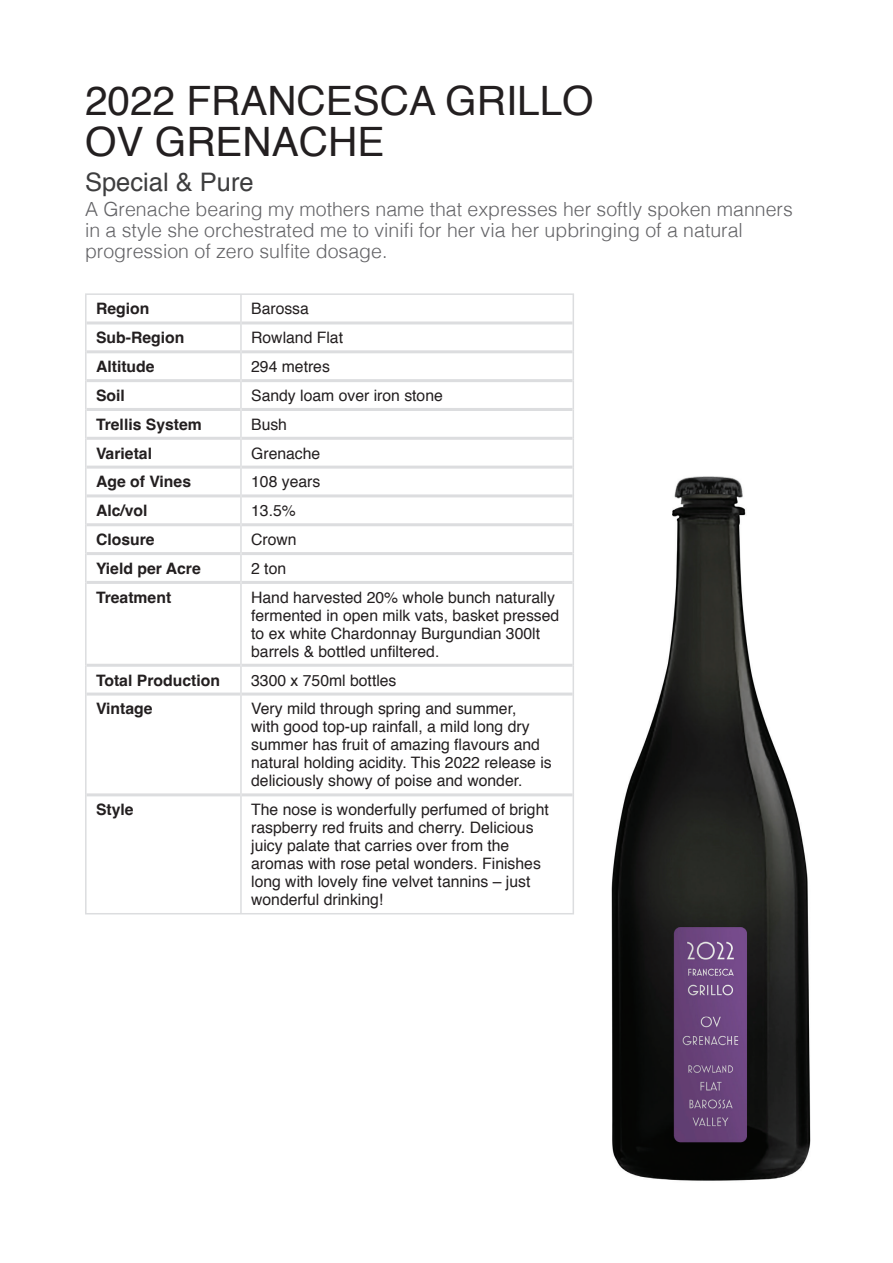
<style>
.page{position:relative;width:893px;height:1263px;background:#fff}
.page>*{position:absolute;margin:0;border:0;box-sizing:border-box;transform-origin:0 0}
.t1{font:40.5px/40.5px "Helvetica";color:#231f20}
.t2{font:25.5px "Helvetica";color:#3e3e3f}
.t3{font:300 19.5px/21px "Helvetica";color:#636366}
.t4{font:15.75px/18px "Helvetica";color:#231f20}
.t5{font:700 15.75px "Helvetica";color:#231f20}
</style>
<div class="page">
<hr style="left:87px;top:321px;width:153px;height:3px;background:#dcdddf">
<hr style="left:242px;top:321px;width:331px;height:3px;background:#dcdddf">
<hr style="left:87px;top:350px;width:153px;height:3px;background:#dcdddf">
<hr style="left:242px;top:350px;width:331px;height:3px;background:#dcdddf">
<hr style="left:87px;top:379px;width:153px;height:3px;background:#dcdddf">
<hr style="left:242px;top:379px;width:331px;height:3px;background:#dcdddf">
<hr style="left:87px;top:408px;width:153px;height:3px;background:#dcdddf">
<hr style="left:242px;top:408px;width:331px;height:3px;background:#dcdddf">
<hr style="left:87px;top:437px;width:153px;height:3px;background:#dcdddf">
<hr style="left:242px;top:437px;width:331px;height:3px;background:#dcdddf">
<hr style="left:87px;top:466px;width:153px;height:3px;background:#dcdddf">
<hr style="left:242px;top:466px;width:331px;height:3px;background:#dcdddf">
<hr style="left:87px;top:494px;width:153px;height:3px;background:#dcdddf">
<hr style="left:242px;top:494px;width:331px;height:3px;background:#dcdddf">
<hr style="left:87px;top:523px;width:153px;height:3px;background:#dcdddf">
<hr style="left:242px;top:523px;width:331px;height:3px;background:#dcdddf">
<hr style="left:87px;top:552px;width:153px;height:3px;background:#dcdddf">
<hr style="left:242px;top:552px;width:331px;height:3px;background:#dcdddf">
<hr style="left:87px;top:581px;width:153px;height:3px;background:#dcdddf">
<hr style="left:242px;top:581px;width:331px;height:3px;background:#dcdddf">
<hr style="left:87px;top:664px;width:153px;height:3px;background:#dcdddf">
<hr style="left:242px;top:664px;width:331px;height:3px;background:#dcdddf">
<hr style="left:87px;top:692px;width:153px;height:3px;background:#dcdddf">
<hr style="left:242px;top:692px;width:331px;height:3px;background:#dcdddf">
<hr style="left:87px;top:793px;width:153px;height:3px;background:#dcdddf">
<hr style="left:242px;top:793px;width:331px;height:3px;background:#dcdddf">
<hr style="left:85px;top:293px;width:156px;height:2px;background:#dcdddf">
<hr style="left:85px;top:295px;width:2px;height:28px;background:#dcdddf">
<hr style="left:241px;top:293px;width:333px;height:2px;background:#dcdddf">
<hr style="left:240px;top:295px;width:2px;height:28px;background:#dcdddf">
<hr style="left:85px;top:323px;width:2px;height:29px;background:#dcdddf">
<hr style="left:240px;top:323px;width:2px;height:29px;background:#dcdddf">
<hr style="left:85px;top:352px;width:2px;height:29px;background:#dcdddf">
<hr style="left:240px;top:352px;width:2px;height:29px;background:#dcdddf">
<hr style="left:85px;top:381px;width:2px;height:28px;background:#dcdddf">
<hr style="left:240px;top:381px;width:2px;height:28px;background:#dcdddf">
<hr style="left:85px;top:409px;width:2px;height:29px;background:#dcdddf">
<hr style="left:240px;top:409px;width:2px;height:29px;background:#dcdddf">
<hr style="left:85px;top:438px;width:2px;height:29px;background:#dcdddf">
<hr style="left:240px;top:438px;width:2px;height:29px;background:#dcdddf">
<hr style="left:85px;top:467px;width:2px;height:29px;background:#dcdddf">
<hr style="left:240px;top:467px;width:2px;height:29px;background:#dcdddf">
<hr style="left:85px;top:496px;width:2px;height:29px;background:#dcdddf">
<hr style="left:240px;top:496px;width:2px;height:29px;background:#dcdddf">
<hr style="left:85px;top:525px;width:2px;height:29px;background:#dcdddf">
<hr style="left:240px;top:525px;width:2px;height:29px;background:#dcdddf">
<hr style="left:85px;top:554px;width:2px;height:28px;background:#dcdddf">
<hr style="left:240px;top:554px;width:2px;height:28px;background:#dcdddf">
<svg style="left:573px;top:295px;width:1px;height:287px"></svg>
<hr style="left:85px;top:582px;width:2px;height:83px;background:#dcdddf">
<hr style="left:240px;top:582px;width:2px;height:83px;background:#dcdddf">
<hr style="left:573px;top:582px;width:1px;height:83px;background:#dcdddf">
<hr style="left:85px;top:665px;width:2px;height:29px;background:#dcdddf">
<hr style="left:240px;top:665px;width:2px;height:29px;background:#dcdddf">
<svg style="left:573px;top:665px;width:1px;height:29px"></svg>
<hr style="left:85px;top:694px;width:2px;height:101px;background:#dcdddf">
<hr style="left:240px;top:694px;width:2px;height:101px;background:#dcdddf">
<hr style="left:573px;top:694px;width:1px;height:101px;background:#dcdddf">
<hr style="left:85px;top:795px;width:2px;height:118px;background:#dcdddf">
<hr style="left:240px;top:795px;width:2px;height:118px;background:#dcdddf">
<hr style="left:573px;top:795px;width:1px;height:118px;background:#dcdddf">
<hr style="left:85px;top:913px;width:156px;height:1px;background:#dcdddf">
<hr style="left:241px;top:913px;width:333px;height:1px;background:#dcdddf">
<img style="left:611px;top:476px;width:200px;height:705px">
<h1 class="t1" style="left:85px;top:82px;width:510px">2022 FRANCESCA GRILLO<br>OV GRENACHE</h1>
<h2 class="t2" style="left:85px;top:162px;width:170px">Special &amp; Pure</h2>
<p class="t3" style="left:85px;top:197px;width:709px">A Grenache bearing my mothers name that expresses her softly spoken manners in a style she orchestrated me to vinifi for her via her upbringing of a natural progression of zero sulfite dosage.</p>
<p class="t5" style="left:96px;top:299px;width:55px">Region</p>
<p class="t4" style="left:251px;top:300px;width:59px">Barossa</p>
<p class="t5" style="left:96px;top:328px;width:90px">Sub-Region</p>
<p class="t4" style="left:251px;top:329px;width:93px">Rowland Flat</p>
<p class="t5" style="left:96px;top:357px;width:60px">Altitude</p>
<p class="t4" style="left:251px;top:358px;width:80px">294 metres</p>
<p class="t5" style="left:96px;top:386px;width:30px">Soil</p>
<p class="t4" style="left:251px;top:387px;width:193px">Sandy loam over iron stone</p>
<p class="t5" style="left:96px;top:415px;width:107px">Trellis System</p>
<p class="t4" style="left:251px;top:416px;width:37px">Bush</p>
<p class="t5" style="left:96px;top:443px;width:58px">Varietal</p>
<p class="t4" style="left:251px;top:445px;width:71px">Grenache</p>
<p class="t5" style="left:96px;top:472px;width:97px">Age of Vines</p>
<p class="t4" style="left:251px;top:473px;width:71px">108 years</p>
<p class="t5" style="left:96px;top:501px;width:53px">Alc/vol</p>
<p class="t4" style="left:251px;top:502px;width:46px">13.5%</p>
<p class="t5" style="left:96px;top:530px;width:60px">Closure</p>
<p class="t4" style="left:251px;top:531px;width:47px">Crown</p>
<p class="t5" style="left:96px;top:559px;width:106px">Yield per Acre</p>
<p class="t4" style="left:251px;top:560px;width:37px">2 ton</p>
<p class="t5" style="left:96px;top:588px;width:77px">Treatment</p>
<p class="t4" style="left:251px;top:589px;width:310px">Hand harvested 20% whole bunch naturally fermented in open milk vats, basket pressed to ex white Chardonnay Burgundian 300lt barrels &amp; bottled unfiltered.</p>
<p class="t5" style="left:96px;top:670px;width:125px">Total Production</p>
<p class="t4" style="left:251px;top:671px;width:147px">3300 x 750ml bottles</p>
<p class="t5" style="left:96px;top:699px;width:58px">Vintage</p>
<p class="t4" style="left:251px;top:700px;width:302px">Very mild through spring and summer,<br>with good top-up rainfall, a mild long dry summer has fruit of amazing flavours and natural holding acidity. This 2022 release is deliciously showy of poise and wonder.</p>
<p class="t5" style="left:96px;top:800px;width:39px">Style</p>
<p class="t4" style="left:251px;top:801px;width:299px">The nose is wonderfully perfumed of bright raspberry red fruits and cherry. Delicious juicy palate that carries over from the aromas with rose petal wonders. Finishes long with lovely fine velvet tannins – just wonderful drinking!</p>
</div>
